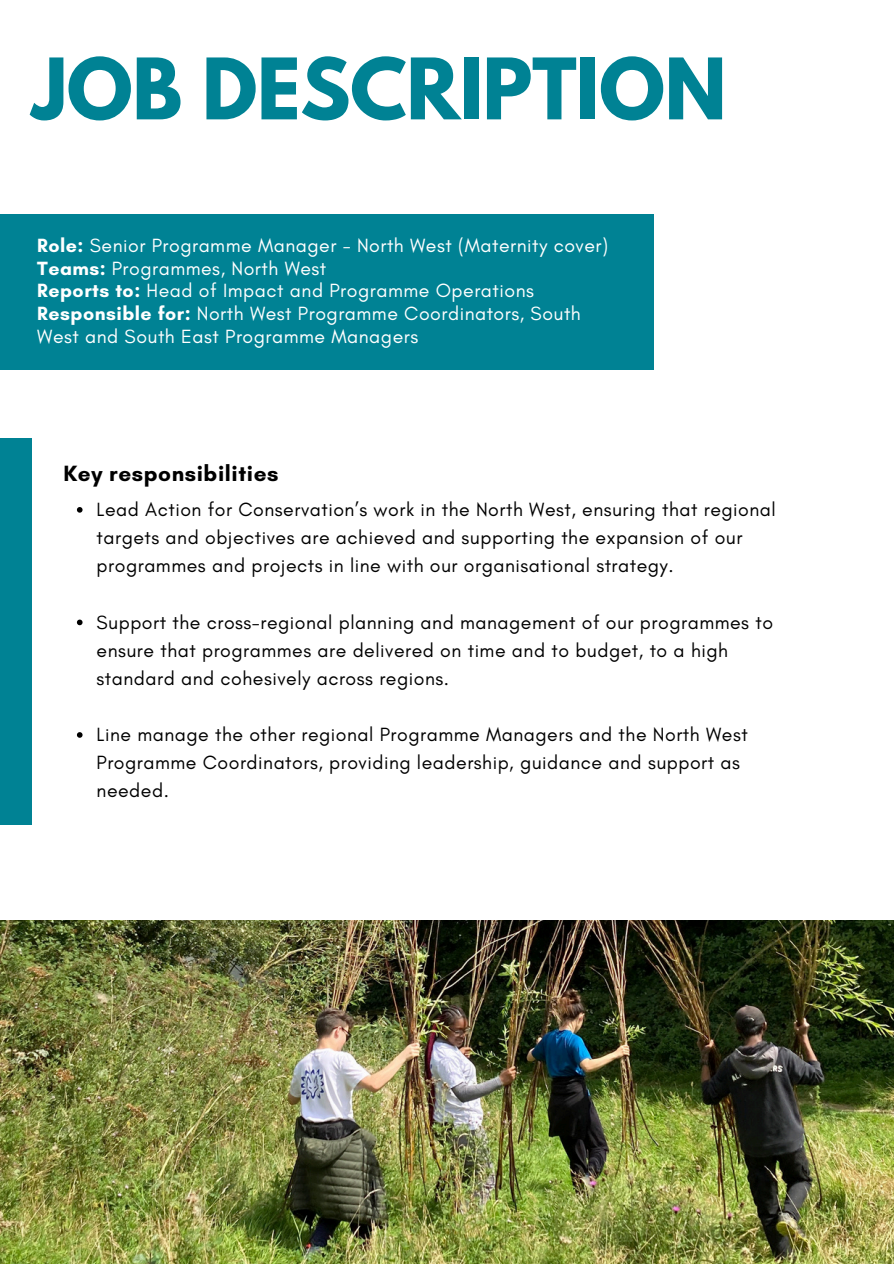
<style>
.page{position:relative;width:894px;height:1264px;background:#fff}
.page>*{position:absolute;margin:0;border:0;box-sizing:border-box;transform-origin:0 0}
.t1{font:700 75px "League Spartan";letter-spacing:-.005em;color:#008294}
.t2{font:700 22.5px "Glacial Indifference";letter-spacing:.025em;color:#000}
.t3{font:19.5px/28.2px "Glacial Indifference";letter-spacing:.025em;color:#000}
.t4{font:19.5px/22.5px "Glacial Indifference";letter-spacing:.025em;color:#fff}
.s1{font-weight:700}
</style>
<div class="page">
<div style="left:0;top:214px;width:653px;height:155px;background:#008294"></div>
<div style="left:0;top:438px;width:32px;height:386px;background:#008294"></div>
<img style="left:0;top:920px;width:893px;height:343px">
<svg style="left:77px;top:507px;width:5px;height:5px"></svg>
<svg style="left:77px;top:619px;width:5px;height:6px"></svg>
<svg style="left:77px;top:732px;width:5px;height:5px"></svg>
<h2 class="t1" style="left:32px;top:52px;width:696px">JOB DESCRIPTION</h2>
<h1 class="t4" style="left:37px;top:234px;width:572px"><span class="s1">Role:</span> Senior Programme Manager - North West (Maternity cover)</h1>
<p class="t4" style="left:37px;top:257px;width:290px"><span class="s1">Teams:</span> Programmes, North West</p>
<p class="t4" style="left:37px;top:279px;width:498px"><span class="s1">Reports to:</span> Head of Impact and Programme Operations</p>
<p class="t4" style="left:37px;top:302px;width:545px"><span class="s1">Responsible for:</span> North West Programme Coordinators, South<br>West and South East Programme Managers</p>
<p class="t2" style="left:63px;top:460px;width:217px">Key responsibilities</p>
<p class="t3" style="left:96px;top:495px;width:680px">Lead Action for Conservation’s work in the North West, ensuring that regional targets and objectives are achieved and supporting the expansion of our programmes and projects in line with our organisational strategy.</p>
<p class="t3" style="left:96px;top:607px;width:677px">Support the cross-regional planning and management of our programmes to ensure that programmes are delivered on time and to budget, to a high standard and cohesively across regions.</p>
<p class="t3" style="left:96px;top:720px;width:652px">Line manage the other regional Programme Managers and the North West<br>Programme Coordinators, providing leadership, guidance and support as needed.</p>
</div>
